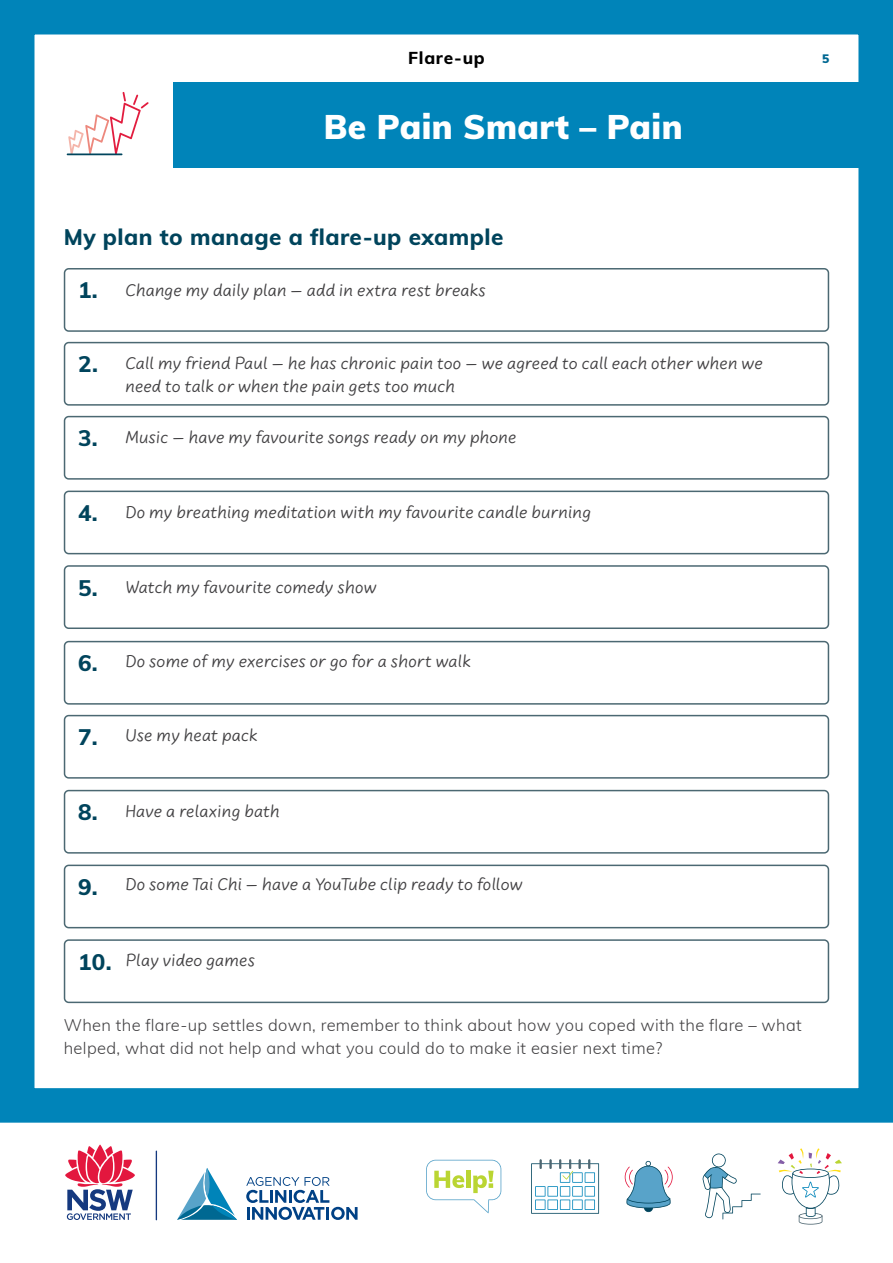
<style>
.page{position:relative;width:893px;height:1263px;background:#fff}
.page>*{position:absolute;margin:0;border:0;box-sizing:border-box;transform-origin:0 0}
.t1{font:900 33.45px "Muli";letter-spacing:.01em;color:#fff}
.t2{font:800 22.5px "Muli";letter-spacing:.02em;color:#00445c}
.Handwriting_UPDATED{font:18px/22.5px "Uberhand Pro";letter-spacing:.01em;color:#414042}
.t3{font:800 17.25px "Muli";letter-spacing:.045em;color:#000}
.Body_11_15{font:300 16.5px/22.5px "Muli";letter-spacing:.02em;color:#414042}
.t4{font:900 12px "Muli";color:#006892}
</style>
<div class="page">
<div style="left:0;top:0;width:893px;height:1123px;border:34px solid #0084b9"></div>
<svg style="left:778px;top:1148px;width:64px;height:76px"></svg>
<svg style="left:702px;top:1153px;width:59px;height:66px"></svg>
<svg style="left:625px;top:1161px;width:48px;height:51px"></svg>
<svg style="left:531px;top:1159px;width:68px;height:55px"></svg>
<svg style="left:426px;top:1160px;width:75px;height:53px"></svg>
<hr style="left:156px;top:1150px;width:1px;height:70px;background:#15397f">
<svg style="left:65px;top:1144px;width:70px;height:76px"></svg>
<svg style="left:177px;top:1168px;width:181px;height:52px"></svg>
<div style="left:64px;top:268px;width:765px;height:64px;border:2px solid #4b6872;border-radius:4px"></div>
<div style="left:64px;top:342px;width:765px;height:64px;border:2px solid #4b6872;border-radius:4px"></div>
<div style="left:64px;top:416px;width:765px;height:64px;border:2px solid #4b6872;border-radius:4px"></div>
<div style="left:64px;top:491px;width:765px;height:63px;border:2px solid #4b6872;border-radius:4px"></div>
<div style="left:64px;top:565px;width:765px;height:64px;border:2px solid #4b6872;border-radius:4px"></div>
<div style="left:64px;top:641px;width:765px;height:64px;border:2px solid #4b6872;border-radius:4px"></div>
<div style="left:64px;top:715px;width:765px;height:64px;border:2px solid #4b6872;border-radius:4px"></div>
<div style="left:64px;top:790px;width:765px;height:64px;border:2px solid #4b6872;border-radius:4px"></div>
<div style="left:64px;top:865px;width:765px;height:63px;border:2px solid #4b6872;border-radius:4px"></div>
<div style="left:64px;top:939px;width:765px;height:64px;border:2px solid #4b6872;border-radius:4px"></div>
<div style="left:173px;top:82px;width:703px;height:85px;background:#0084b9"></div>
<hr style="left:17px;top:82px;width:4px;height:85px;background:#0084b9">
<hr style="left:67px;top:153px;width:55px;height:2px;background:#00455d">
<svg style="left:68px;top:92px;width:81px;height:63px"></svg>
<p class="t3" style="left:408px;top:45px;width:78px">Flare-up</p>
<p class="t4" style="left:822px;top:50px;width:9px">5</p>
<p class="t1" style="left:324px;top:102px;width:360px">Be Pain Smart – Pain</p>
<h1 class="t2" style="left:64px;top:220px;width:441px">My plan to manage a flare-up example</h1>
<h1 class="t2" style="left:78px;top:274px;width:21px">1.</h1>
<p class="Handwriting_UPDATED" style="left:125px;top:278px;width:362px">Change my daily plan – add in extra rest breaks</p>
<h1 class="t2" style="left:78px;top:348px;width:21px">2.</h1>
<p class="Handwriting_UPDATED" style="left:125px;top:351px;width:639px">Call my friend Paul – he has chronic pain too – we agreed to call each other when we need to talk or when the pain gets too much</p>
<h1 class="t2" style="left:78px;top:422px;width:21px">3.</h1>
<p class="Handwriting_UPDATED" style="left:125px;top:425px;width:393px">Music – have my favourite songs ready on my phone</p>
<h1 class="t2" style="left:78px;top:496px;width:21px">4.</h1>
<p class="Handwriting_UPDATED" style="left:125px;top:499px;width:467px">Do my breathing meditation with my favourite candle burning</p>
<h1 class="t2" style="left:78px;top:571px;width:21px">5.</h1>
<p class="Handwriting_UPDATED" style="left:125px;top:574px;width:253px">Watch my favourite comedy show</p>
<h1 class="t2" style="left:78px;top:646px;width:21px">6.</h1>
<p class="Handwriting_UPDATED" style="left:125px;top:648px;width:347px">Do some of my exercises or go for a short walk</p>
<h1 class="t2" style="left:78px;top:720px;width:21px">7.</h1>
<p class="Handwriting_UPDATED" style="left:125px;top:723px;width:134px">Use my heat pack</p>
<h1 class="t2" style="left:78px;top:795px;width:21px">8.</h1>
<p class="Handwriting_UPDATED" style="left:125px;top:799px;width:156px">Have a relaxing bath</p>
<h1 class="t2" style="left:78px;top:870px;width:21px">9.</h1>
<p class="Handwriting_UPDATED" style="left:125px;top:872px;width:399px">Do some Tai Chi – have a YouTube clip ready to follow</p>
<h1 class="t2" style="left:78px;top:945px;width:35px">10.</h1>
<p class="Handwriting_UPDATED" style="left:126px;top:948px;width:131px">Play video games</p>
<p class="Body_11_15" style="left:64px;top:1013px;width:739px">When the flare-up settles down, remember to think about how you coped with the flare – what helped, what did not help and what you could do to make it easier next time?</p>
</div>
